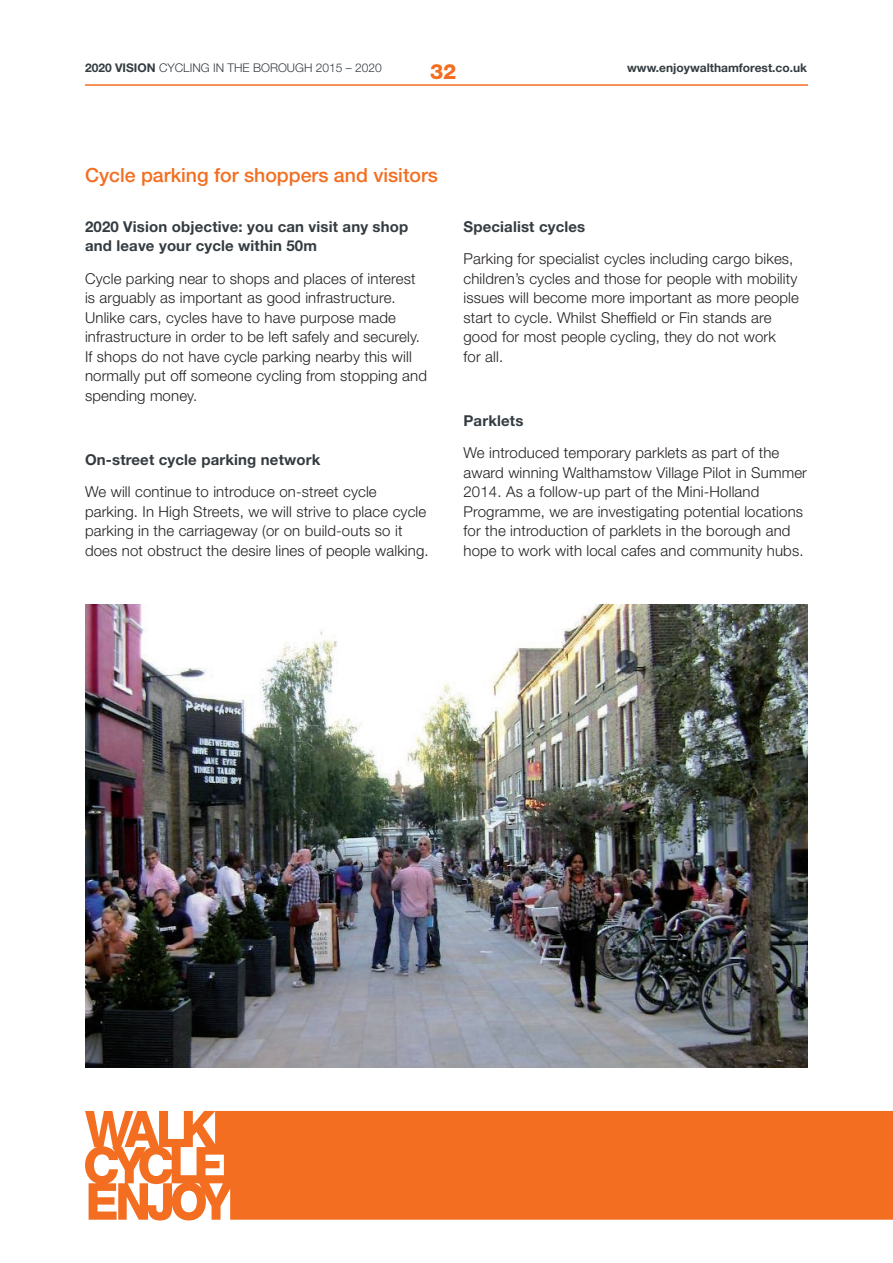
<style>
.page{position:relative;width:893px;height:1263px;background:#fff}
.page>*{position:absolute;margin:0;border:0;box-sizing:border-box;transform-origin:0 0}
.t1{font:800 21px "Helvetica Neue LT Std";color:#f36e21}
.sub_header{font:500 19.5px "Helvetica Neue LT Std";color:#f36e21}
.body_copy{font:300 15px/19.5px "Helvetica Neue LT Std";letter-spacing:.01em;color:#231f20}
.body_copy-2{font:700 15px/19.5px "Helvetica Neue LT Std";letter-spacing:.01em;color:#343c41}
.t2{font:300 12px "Helvetica Neue LT Std";color:#343c41}
.t3{font:700 12px "Helvetica Neue LT Std";color:#343c41}
.s1{font-weight:700}
</style>
<div class="page">
<svg style="left:85px;top:1111px;width:808px;height:109px;fill:#f36e21"></svg>
<hr style="left:85px;top:84px;width:723px;height:2px;background:#f36e21">
<img style="left:85px;top:604px;width:723px;height:463px">
<p class="t2" style="left:85px;top:61px;width:298px"><span class="s1">2020 VISION</span> CYCLING IN THE BOROUGH 2015 – 2020</p>
<h1 class="t1" style="left:430px;top:59px;width:28px">32</h1>
<p class="t3" style="left:627px;top:61px;width:181px">www.enjoywalthamforest.co.uk</p>
<p class="sub_header" style="left:85px;top:163px;width:354px">Cycle parking for shoppers and visitors</p>
<p class="body_copy-2" style="left:85px;top:216px;width:325px">2020 Vision objective: you can visit any shop and leave your cycle within 50m</p>
<p class="body_copy" style="left:85px;top:268px;width:343px">Cycle parking near to shops and places of interest is arguably as important as good infrastructure.<br>Unlike cars, cycles have to have purpose made infrastructure in order to be left safely and securely.<br>If shops do not have cycle parking nearby this will normally put off someone cycling from stopping and spending money.</p>
<p class="body_copy-2" style="left:85px;top:450px;width:237px">On-street cycle parking network</p>
<p class="body_copy" style="left:85px;top:482px;width:345px">We will continue to introduce on-street cycle parking. In High Streets, we will strive to place cycle parking in the carriageway (or on build-outs so it does not obstruct the desire lines of people walking.</p>
<p class="body_copy-2" style="left:463px;top:216px;width:123px">Specialist cycles</p>
<p class="body_copy" style="left:463px;top:249px;width:337px">Parking for specialist cycles including cargo bikes, children’s cycles and those for people with mobility issues will become more important as more people start to cycle. Whilst Sheffield or Fin stands are good for most people cycling, they do not work<br>for all.</p>
<p class="body_copy-2" style="left:463px;top:411px;width:61px">Parklets</p>
<p class="body_copy" style="left:463px;top:443px;width:345px">We introduced temporary parklets as part of the award winning Walthamstow Village Pilot in Summer 2014. As a follow-up part of the Mini-Holland Programme, we are investigating potential locations for the introduction of parklets in the borough and hope to work with local cafes and community hubs.</p>
</div>
